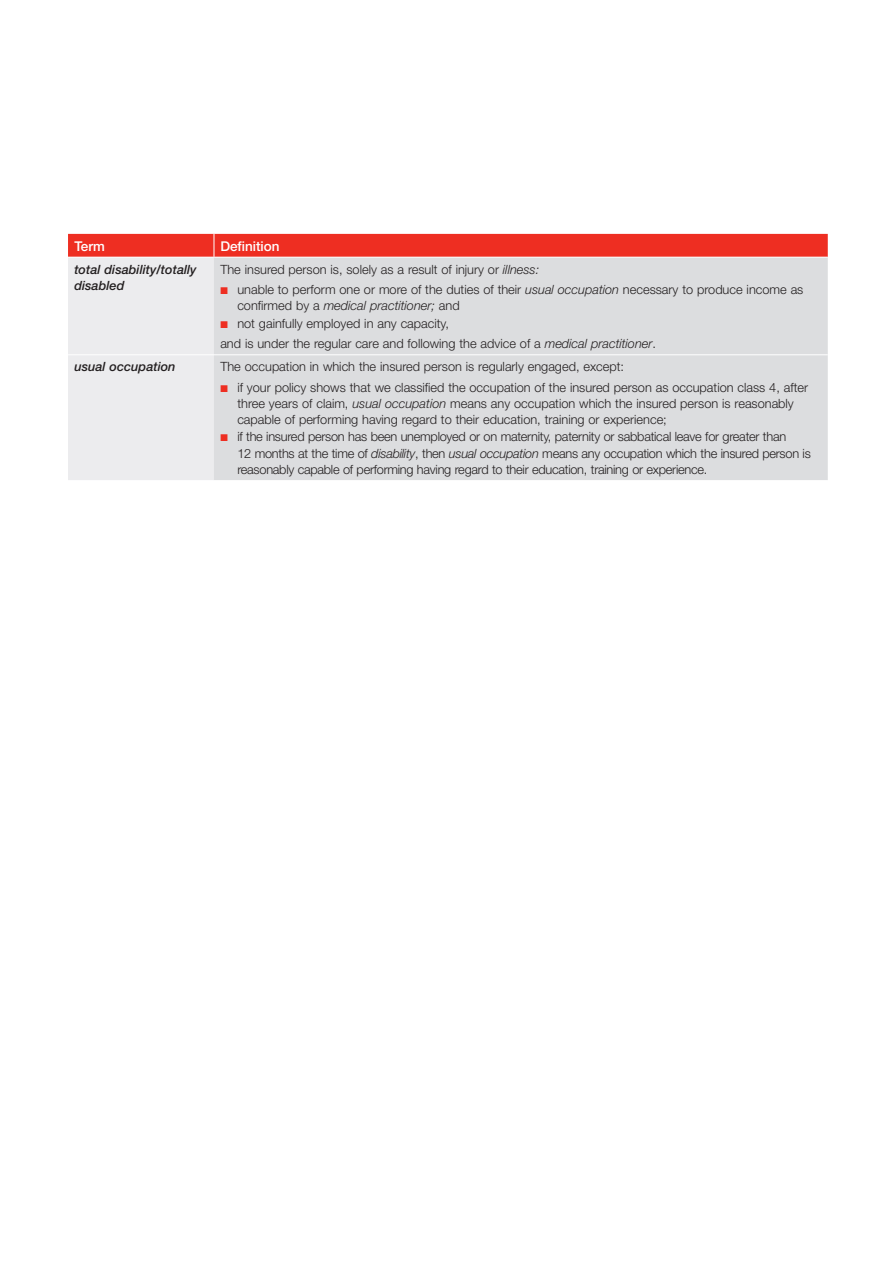
<style>
.page{position:relative;width:893px;height:1263px;background:#fff}
.page>*{position:absolute;margin:0;border:0;box-sizing:border-box;transform-origin:0 0}
.t1{font:500 13.5px "Helvetica Neue";color:#fff}
.t2{font:300 12.75px/16.2px "Helvetica Neue";color:#231f20}
.t3{font:300 12.75px/16.2px "Helvetica Neue";letter-spacing:-.02em;color:#231f20}
.t4{font:italic 500 12.75px/16.5px "Helvetica Neue";color:#231f20}
.s1{font-style:italic}
.s2{color:#ee2e22}
</style>
<div class="page">
<svg style="left:68px;top:234px;width:760px;height:246px;background:#e0cfd0"></svg>
<hr style="left:68px;top:257px;width:146px;height:1px;background:#fff">
<hr style="left:214px;top:257px;width:614px;height:1px;background:#fff">
<hr style="left:68px;top:355px;width:146px;height:1px;background:#fff">
<hr style="left:214px;top:355px;width:614px;height:1px;background:#fff">
<p class="t1" style="left:74px;top:238px;width:32px">Term</p>
<p class="t1" style="left:220px;top:238px;width:61px">Definition</p>
<p class="t4" style="left:74px;top:261px;width:124px">total disability/totally disabled</p>
<p class="t2" style="left:220px;top:261px;width:320px">The insured person is, solely as a result of injury or <span class="s1">illness:</span></p>
<p class="t2" style="left:237px;top:281px;width:568px;text-indent:-17px"><span class="s2">■</span> unable to perform one or more of the duties of their <span class="s1">usual occupation</span> necessary to produce income as confirmed by a <span class="s1">medical practitioner;</span> and</p>
<p class="t2" style="left:220px;top:312px;width:437px;line-height:20.7px"><span class="s2">■</span> not gainfully employed in any capacity,<br>and is under the regular care and following the advice of a <span class="s1">medical practitioner</span>.</p>
<p class="t4" style="left:74px;top:358px;width:103px">usual occupation</p>
<p class="t2" style="left:220px;top:358px;width:405px">The occupation in which the insured person is regularly engaged, except:</p>
<p class="t2" style="left:237px;top:379px;width:572px;text-indent:-17px"><span class="s2">■</span> if your policy shows that we classified the occupation of the insured person as occupation class 4, after three years of claim, <span class="s1">usual occupation</span> means any occupation which the insured person is reasonably capable of performing having regard to their education, training or experience;</p>
<p class="t3" style="left:237px;top:428px;width:575px;text-indent:-17px"><span class="s2">■</span> if the insured person has been unemployed or on maternity, paternity or sabbatical leave for greater than<br>12 months at the time of <span class="s1">disability</span>, then <span class="s1">usual occupation</span> means any occupation which the insured person is reasonably capable of performing having regard to their education, training or experience.</p>
</div>
